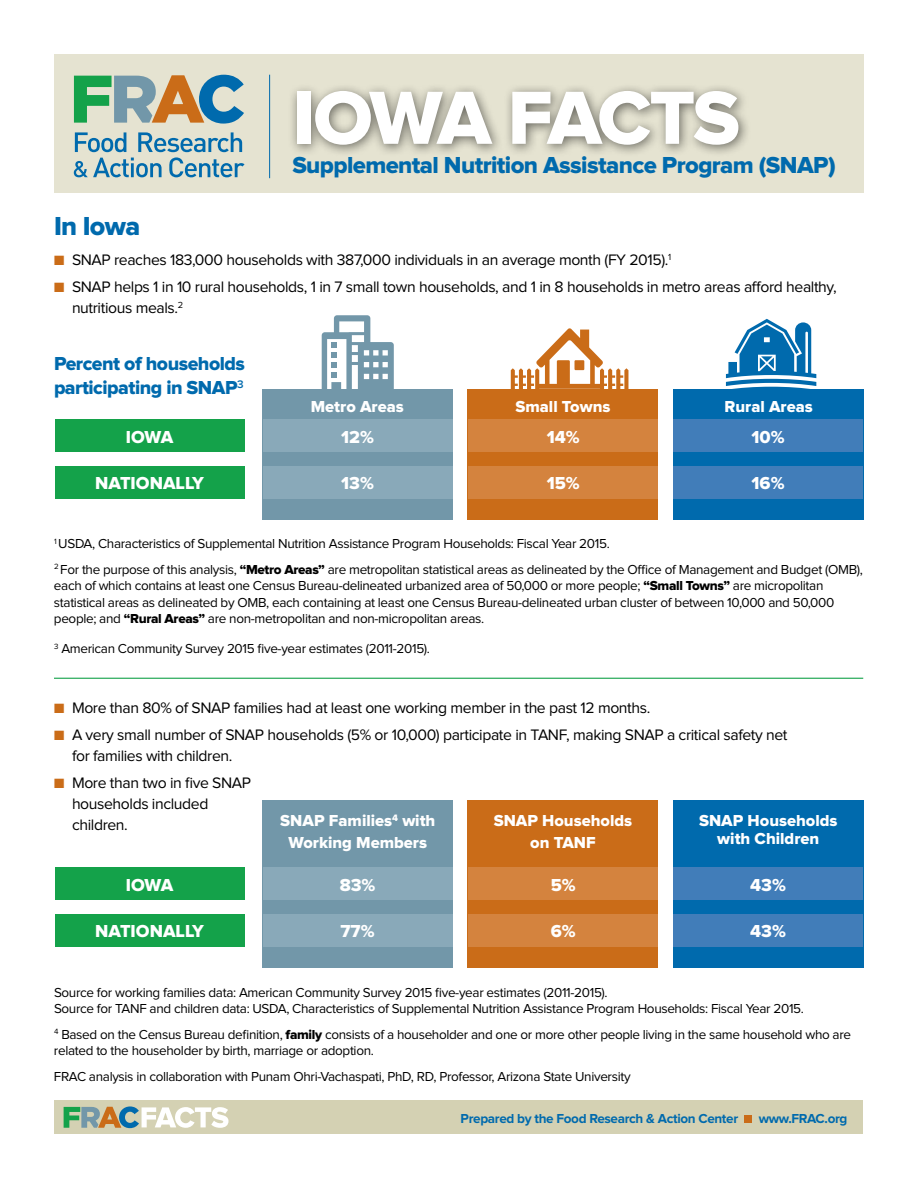
<style>
.page{position:relative;width:918px;height:1188px;background:#fff}
.page>*{position:absolute;margin:0;border:0;box-sizing:border-box;transform-origin:0 0}
.t1{font:78px "Proxima Nova Extrabld";letter-spacing:-.045em;color:#fff}
.t2{font:27px "Proxima Nova Extrabld";letter-spacing:-.025em;color:#006aad}
.t3{font:24px "Proxima Nova Extrabld";letter-spacing:-.025em;color:#006aad}
.t4{font:19.5px/24px "Proxima Nova Extrabld";letter-spacing:-.025em;color:#006aad}
.t5{font:18px "Proxima Nova Extrabld";color:#fff}
.t6{font:16.5px/21.6px "Proxima Nova Extrabld";color:#fff;text-align:center}
.t7{font:15.75px/21px "Proxima Nova";letter-spacing:-.025em;color:#000}
.t8{font:13.5px/16.5px "Proxima Nova";letter-spacing:-.025em;color:#000}
.t9{font:700 13.5px "Proxima Nova";letter-spacing:-.025em;color:#006aad}
.s1{color:#ca6c18}
.s2{font-family:"Proxima Nova Extrabld"}
</style>
<div class="page">
<div style="left:55px;top:1101px;width:808px;height:33px;background:#d4d1b3"></div>
<div style="left:54px;top:54px;width:810px;height:139px;background:#e5e3d1"></div>
<svg style="left:74px;top:75px;width:170px;height:49px"></svg>
<svg style="left:74px;top:132px;width:171px;height:45px"></svg>
<hr style="left:269px;top:75px;width:1px;height:103px;background:#006aad">
<div style="left:288px;top:83px;width:464px;height:74px;background:#000;opacity:.55"></div>
<div style="left:744px;top:1116px;width:8px;height:7px;background:#ca6c18"></div>
<svg style="left:64px;top:1106px;width:165px;height:22px"></svg>
<div style="left:263px;top:389px;width:190px;height:130px;background:#7297a9"></div>
<div style="left:263px;top:800px;width:190px;height:168px;background:#7297a9"></div>
<div style="left:468px;top:389px;width:190px;height:130px;background:#ca6c18"></div>
<div style="left:468px;top:800px;width:190px;height:168px;background:#ca6c18"></div>
<div style="left:673px;top:389px;width:190px;height:130px;background:#006aad"></div>
<div style="left:673px;top:800px;width:190px;height:168px;background:#006aad"></div>
<div style="left:55px;top:419px;width:190px;height:33px;background:#14a24a"></div>
<div style="left:55px;top:867px;width:190px;height:33px;background:#14a24a"></div>
<div style="left:263px;top:419px;width:189px;height:33px;background:#89a9b9"></div>
<div style="left:263px;top:867px;width:189px;height:33px;background:#89a9b9"></div>
<div style="left:468px;top:419px;width:190px;height:33px;background:#d4833e"></div>
<div style="left:468px;top:867px;width:190px;height:33px;background:#d4833e"></div>
<div style="left:673px;top:419px;width:190px;height:33px;background:#417db9"></div>
<div style="left:673px;top:867px;width:190px;height:33px;background:#417db9"></div>
<div style="left:55px;top:466px;width:190px;height:32px;background:#14a24a"></div>
<div style="left:55px;top:914px;width:190px;height:33px;background:#14a24a"></div>
<div style="left:263px;top:466px;width:189px;height:32px;background:#89a9b9"></div>
<div style="left:263px;top:914px;width:189px;height:33px;background:#89a9b9"></div>
<div style="left:468px;top:466px;width:190px;height:32px;background:#d4833e"></div>
<div style="left:468px;top:914px;width:190px;height:33px;background:#d4833e"></div>
<div style="left:673px;top:466px;width:190px;height:32px;background:#417db9"></div>
<div style="left:673px;top:914px;width:190px;height:33px;background:#417db9"></div>
<svg style="left:321px;top:315px;width:73px;height:74px"></svg>
<svg style="left:726px;top:319px;width:90px;height:70px"></svg>
<svg style="left:511px;top:328px;width:117px;height:61px"></svg>
<hr style="left:54px;top:678px;width:809px;height:1px;background:#14a24a">
<h1 class="t1" style="left:292px;top:82px;width:449px">IOWA FACTS</h1>
<h3 class="t3" style="left:292px;top:154px;width:545px">Supplemental Nutrition Assistance Program (SNAP)</h3>
<h2 class="t2" style="left:54px;top:214px;width:88px">In Iowa</h2>
<p class="t7" style="left:54px;top:250px;width:619px"><span class="s1">■</span> SNAP reaches 183,000 households with 387,000 individuals in an average month (FY 2015).<sup>1</sup></p>
<p class="t7" style="left:72px;top:277px;width:766px;text-indent:-18px"><span class="s1">■</span> SNAP helps 1 in 10 rural households, 1 in 7 small town households, and 1 in 8 households in metro areas afford healthy, nutritious meals.<sup>2</sup></p>
<h3 class="t4" style="left:54px;top:353px;width:192px">Percent of households participating in SNAP<sup>3</sup></h3>
<h3 class="t5" style="left:126px;top:428px;width:49px">IOWA</h3>
<h3 class="t5" style="left:95px;top:475px;width:110px">NATIONALLY</h3>
<p class="t6" style="left:311px;top:396px;width:95px">Metro Areas</p>
<p class="t6" style="left:515px;top:396px;width:97px">Small Towns</p>
<p class="t6" style="left:724px;top:396px;width:90px">Rural Areas</p>
<h3 class="t5" style="left:341px;top:428px;width:34px">12%</h3>
<h3 class="t5" style="left:341px;top:475px;width:34px">13%</h3>
<h3 class="t5" style="left:547px;top:428px;width:35px">14%</h3>
<h3 class="t5" style="left:547px;top:475px;width:35px">15%</h3>
<h3 class="t5" style="left:751px;top:428px;width:35px">10%</h3>
<h3 class="t5" style="left:752px;top:475px;width:35px">16%</h3>
<p class="t8" style="left:54px;top:532px;width:810px;line-height:25.5px"><sup>1</sup> USDA, Characteristics of Supplemental Nutrition Assistance Program Households: Fiscal Year 2015.<br><sup>2</sup> For the purpose of this analysis, <span class="s2">“Metro Areas”</span> are metropolitan statistical areas as delineated by the Office of Management and Budget (OMB),</p>
<p class="t8" style="left:54px;top:578px;width:782px">each of which contains at least one Census Bureau-delineated urbanized area of 50,000 or more people; <span class="s2">“Small Towns”</span> are micropolitan statistical areas as delineated by OMB, each containing at least one Census Bureau-delineated urban cluster of between 10,000 and 50,000 people; and <span class="s2">“Rural Areas”</span> are non-metropolitan and non-micropolitan areas.</p>
<p class="t8" style="left:54px;top:641px;width:378px"><sup>3</sup> American Community Survey 2015 five-year estimates (2011-2015).</p>
<p class="t7" style="left:54px;top:698px;width:598px"><span class="s1">■</span> More than 80% of SNAP families had at least one working member in the past 12 months.</p>
<p class="t7" style="left:72px;top:725px;width:717px;text-indent:-18px"><span class="s1">■</span> A very small number of SNAP households (5% or 10,000) participate in TANF, making SNAP a critical safety net for families with children.</p>
<p class="t7" style="left:72px;top:773px;width:181px;text-indent:-18px"><span class="s1">■</span> More than two in five SNAP households included children.</p>
<p class="t6" style="left:280px;top:811px;width:157px">SNAP Families<sup>4</sup> with<br>Working Members</p>
<p class="t6" style="left:699px;top:812px;width:140px;line-height:18px">SNAP Households with Children</p>
<p class="t6" style="left:494px;top:811px;width:140px">SNAP Households on TANF</p>
<h3 class="t5" style="left:126px;top:877px;width:49px">IOWA</h3>
<h3 class="t5" style="left:95px;top:923px;width:110px">NATIONALLY</h3>
<h3 class="t5" style="left:340px;top:877px;width:37px">83%</h3>
<h3 class="t5" style="left:341px;top:923px;width:36px">77%</h3>
<h3 class="t5" style="left:551px;top:877px;width:26px">5%</h3>
<h3 class="t5" style="left:551px;top:923px;width:26px">6%</h3>
<h3 class="t5" style="left:750px;top:877px;width:37px">43%</h3>
<h3 class="t5" style="left:750px;top:923px;width:37px">43%</h3>
<p class="t8" style="left:54px;top:985px;width:752px">Source for working families data: American Community Survey 2015 five-year estimates (2011-2015).<br>Source for TANF and children data: USDA, Characteristics of Supplemental Nutrition Assistance Program Households: Fiscal Year 2015.</p>
<p class="t8" style="left:54px;top:1027px;width:799px"><sup>4</sup> Based on the Census Bureau definition, <span class="s2">family</span> consists of a householder and one or more other people living in the same household who are related to the householder by birth, marriage or adoption.</p>
<p class="t8" style="left:54px;top:1069px;width:578px">FRAC analysis in collaboration with Punam Ohri-Vachaspati, PhD, RD, Professor, Arizona State University</p>
<p class="t9" style="left:461px;top:1112px;width:279px">Prepared by the Food Research &amp; Action Center</p>
<p class="t9" style="left:759px;top:1112px;width:90px">www.FRAC.org</p>
</div>
